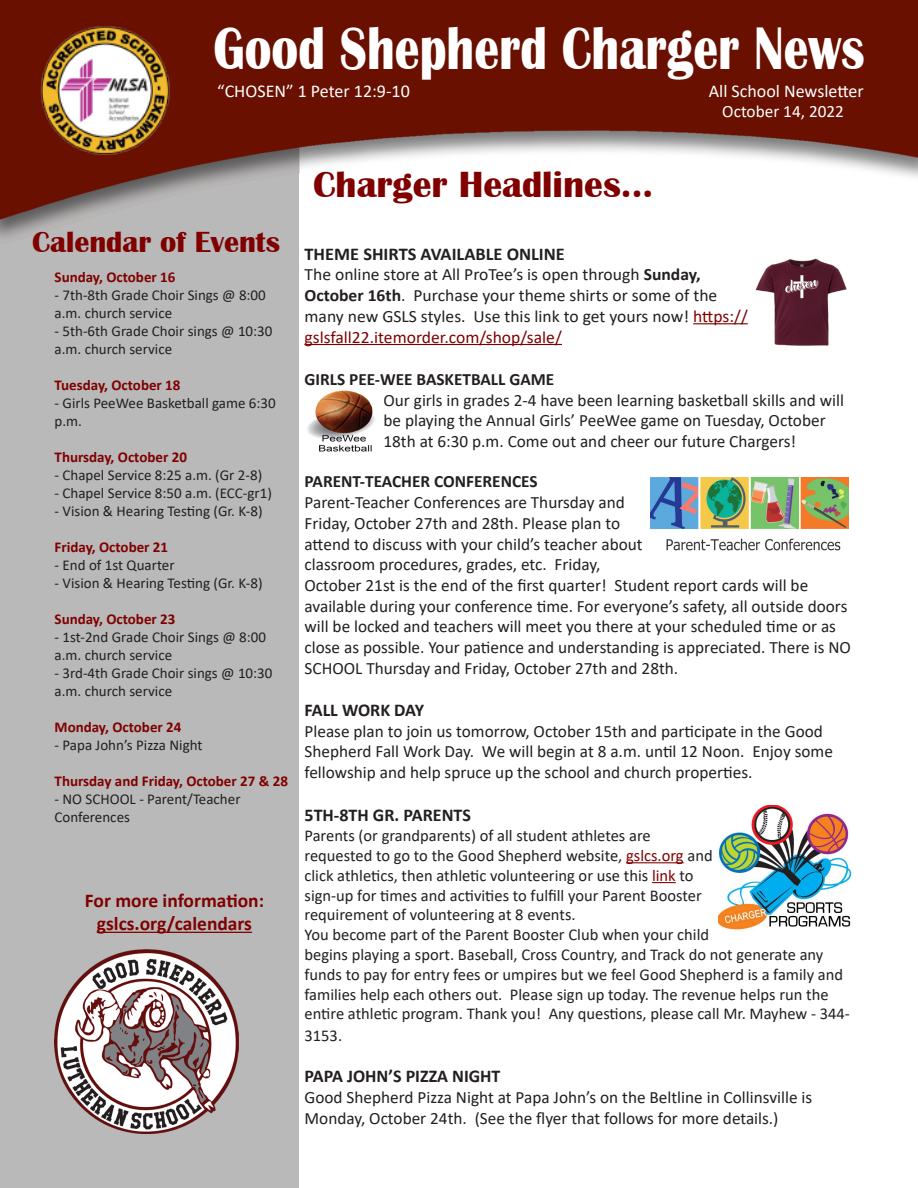
<style>
.page{position:relative;width:918px;height:1188px;background:#fff}
.page>*{position:absolute;margin:0;border:0;box-sizing:border-box;transform-origin:0 0}
.t1{font:700 61.8px "Britannic";color:#fff;scale:.8 1}
.t2{font:700 37.5px "Britannic";color:#800000}
.t3{font:700 30px "Britannic";color:#800000}
.t4{font:700 19.5px "Calibri";color:#800000}
.t5{font:700 18px "Calibri";color:#231f20}
.t6{font:18px "Calibri";color:#fff}
.t7{font:17.25px/20.7px "Calibri";color:#231f20}
.t8{font:700 17.25px "Calibri";color:#231f20}
.t9{font:17.25px "Calibri";color:#fff}
.t10{font:16.5px/19.8px "Calibri";color:#231f20}
.t11{font:15px/18px "Calibri";color:#231f20}
.t12{font:700 15px "Calibri";color:#800000}
.s1{font-weight:700}
.s2{color:#800000}
</style>
<div class="page">
<img style="left:0;top:1px;width:918px;height:1187px">
<img style="left:40px;top:25px;width:132px;height:129px">
<hr style="left:693px;top:323px;width:55px;height:1px;background:#800000">
<hr style="left:305px;top:344px;width:257px;height:1px;background:#800000">
<hr style="left:626px;top:862px;width:58px;height:1px;background:#800000">
<svg style="left:652px;top:882px;width:24px;height:1px"></svg>
<hr style="left:97px;top:932px;width:155px;height:1px;background:#800000">
<img style="left:54px;top:949px;width:185px;height:185px">
<img style="left:650px;top:477px;width:198px;height:84px">
<img style="left:718px;top:806px;width:134px;height:126px">
<img style="left:305px;top:389px;width:78px;height:64px">
<img style="left:751px;top:251px;width:99px;height:101px">
<p class="t1" style="left:214px;top:13px;width:815px">Good Shepherd Charger News</p>
<p class="t9" style="left:722px;top:99px;width:123px">October 14, 2022</p>
<p class="t6" style="left:709px;top:79px;width:156px">All School Newsletter</p>
<p class="t6" style="left:217px;top:79px;width:194px">“CHOSEN” 1 Peter 12:9-10</p>
<p class="t3" style="left:32px;top:225px;width:249px">Calendar of Events</p>
<p class="t12" style="left:55px;top:267px;width:122px">Sunday, October 16</p>
<p class="t11" style="left:55px;top:286px;width:213px">- 7th-8th Grade Choir Sings @ 8:00 a.m. church service</p>
<p class="t11" style="left:55px;top:322px;width:219px">- 5th-6th Grade Choir sings @ 10:30 a.m. church service</p>
<p class="t12" style="left:55px;top:375px;width:127px">Tuesday, October 18</p>
<p class="t11" style="left:55px;top:394px;width:223px">- Girls PeeWee Basketball game 6:30 p.m.</p>
<p class="t12" style="left:55px;top:447px;width:134px">Thursday, October 20</p>
<p class="t11" style="left:55px;top:466px;width:209px">- Chapel Service 8:25 a.m. (Gr 2-8)</p>
<p class="t11" style="left:55px;top:484px;width:219px">- Chapel Service 8:50 a.m. (ECC-gr1)</p>
<p class="t11" style="left:55px;top:502px;width:210px">- Vision &amp; Hearing Testing (Gr. K-8)</p>
<p class="t12" style="left:55px;top:537px;width:115px">Friday, October 21</p>
<p class="t11" style="left:55px;top:556px;width:122px">- End of 1st Quarter</p>
<p class="t11" style="left:55px;top:574px;width:210px">- Vision &amp; Hearing Testing (Gr. K-8)</p>
<p class="t12" style="left:55px;top:609px;width:122px">Sunday, October 23</p>
<p class="t11" style="left:55px;top:628px;width:213px">- 1st-2nd Grade Choir Sings @ 8:00 a.m. church service</p>
<p class="t11" style="left:55px;top:664px;width:219px">- 3rd-4th Grade Choir sings @ 10:30 a.m. church service</p>
<p class="t12" style="left:55px;top:717px;width:128px">Monday, October 24</p>
<p class="t11" style="left:55px;top:736px;width:149px">- Papa John’s Pizza Night</p>
<p class="t12" style="left:55px;top:771px;width:235px">Thursday and Friday, October 27 &amp; 28</p>
<p class="t11" style="left:55px;top:790px;width:187px">- NO SCHOOL - Parent/Teacher<br>Conferences</p>
<p class="t4" style="left:85px;top:886px;width:181px">For more information:</p>
<p class="t4" style="left:97px;top:910px;width:157px">gslcs.org/calendars</p>
<p class="t2" style="left:313px;top:163px;width:341px">Charger Headlines...</p>
<p class="t5" style="left:305px;top:241px;width:262px">THEME SHIRTS AVAILABLE ONLINE</p>
<p class="t7" style="left:305px;top:264px;width:445px">The online store at All ProTee’s is open through <span class="s1">Sunday, October 16th</span>. Purchase your theme shirts or some of the many new GSLS styles. Use this link to get yours now! <span class="s2">https:// gslsfall22.itemorder.com/shop/sale/</span></p>
<p class="t7" style="left:383px;top:368px;width:462px;text-indent:-79px"><span class="s1">GIRLS PEE-WEE BASKETBALL GAME<br></span>Our girls in grades 2-4 have been learning basketball skills and will be playing the Annual Girls’ PeeWee game on Tuesday, October 18th at 6:30 p.m. Come out and cheer our future Chargers!</p>
<p class="t8" style="left:305px;top:470px;width:235px">PARENT-TEACHER CONFERENCES</p>
<p class="t7" style="left:305px;top:492px;width:548px">Parent-Teacher Conferences are Thursday and<br>Friday, October 27th and 28th. Please plan to<br>attend to discuss with your child’s teacher about<br>classroom procedures, grades, etc. Friday,<br>October 21st is the end of the first quarter! Student report cards will be available during your conference time. For everyone’s safety, all outside doors will be locked and teachers will meet you there at your scheduled time or as close as possible. Your patience and understanding is appreciated. There is NO SCHOOL Thursday and Friday, October 27th and 28th.</p>
<p class="t5" style="left:305px;top:697px;width:121px">FALL WORK DAY</p>
<p class="t7" style="left:305px;top:720px;width:530px">Please plan to join us tomorrow, October 15th and participate in the Good<br>Shepherd Fall Work Day. We will begin at 8 a.m. until 12 Noon. Enjoy some fellowship and help spruce up the school and church properties.</p>
<p class="t5" style="left:305px;top:803px;width:168px">5TH-8TH GR. PARENTS</p>
<p class="t10" style="left:305px;top:825px;width:410px">Parents (or grandparents) of all student athletes are requested to go to the Good Shepherd website, <span class="s2">gslcs.org</span> and click athletics, then athletic volunteering or use this <span class="s2">link</span> to sign-up for times and activities to fulfill your Parent Booster requirement of volunteering at 8 events.</p>
<p class="t10" style="left:305px;top:924px;width:547px">You become part of the Parent Booster Club when your child<br>begins playing a sport. Baseball, Cross Country, and Track do not generate any funds to pay for entry fees or umpires but we feel Good Shepherd is a family and families help each others out. Please sign up today. The revenue helps run the entire athletic program. Thank you! Any questions, please call Mr. Mayhew - 344-</p>
<p class="t10" style="left:305px;top:1025px;width:39px">3153.</p>
<p class="t5" style="left:305px;top:1064px;width:198px">PAPA JOHN’S PIZZA NIGHT</p>
<p class="t7" style="left:305px;top:1087px;width:509px">Good Shepherd Pizza Night at Papa John’s on the Beltline in Collinsville is<br>Monday, October 24th. (See the flyer that follows for more details.)</p>
</div>
